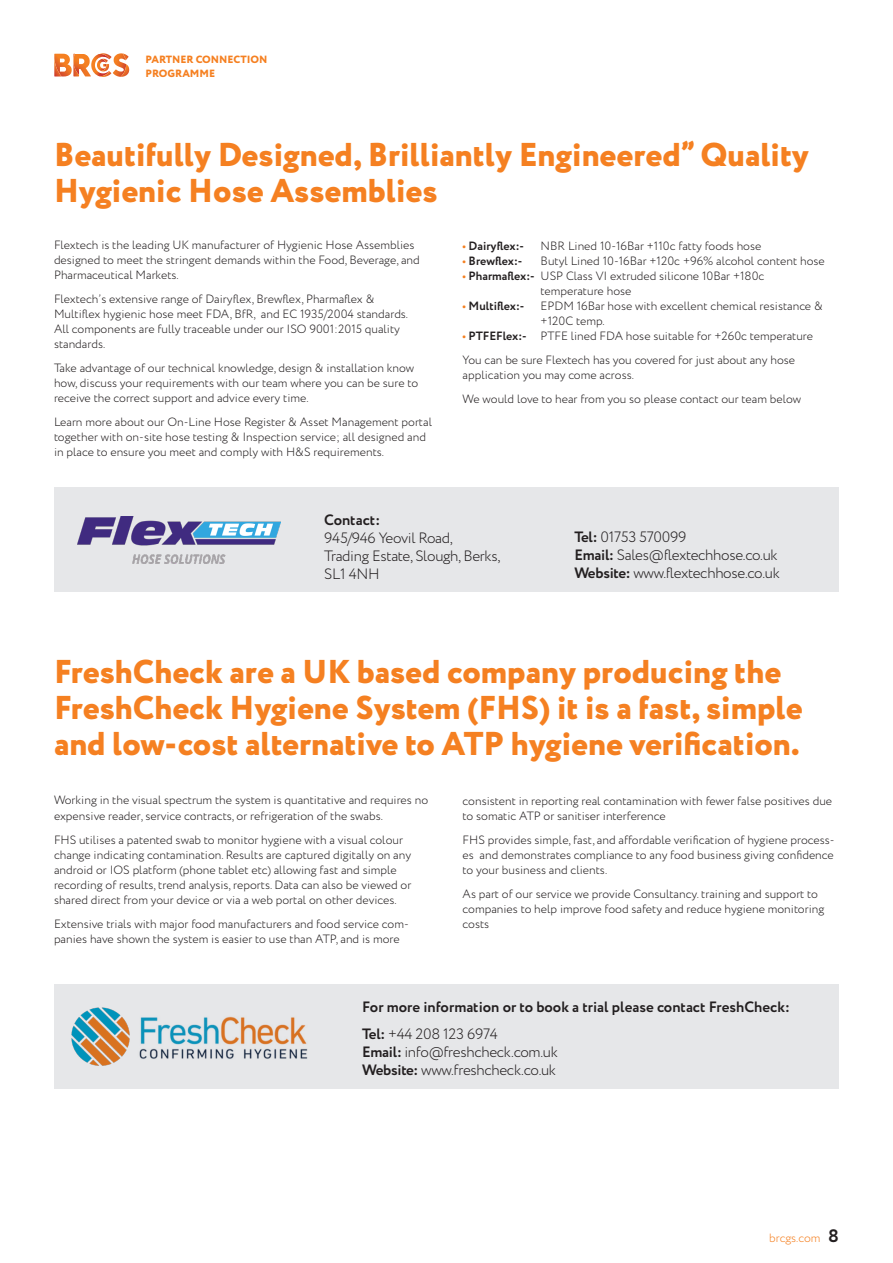
<style>
.page{position:relative;width:893px;height:1263px;background:#fff}
.page>*{position:absolute;margin:0;border:0;box-sizing:border-box;transform-origin:0 0}
.t1{font:800 33px/36px "Circe";color:#f58021}
.t2{font:300 15px/18px "Circe";letter-spacing:-.02em;color:#231f20}
.t3{font:700 15px "Circe";color:#231f20}
.BodyText{font:300 12px/15px "Circe";color:#231f20}
.Bullets{font:300 12px/15px "Circe";color:#231f20}
.t4{font:700 12px "Circe";color:#231f20}
.t5{font:300 12px "Circe";color:#f58021}
.t6{font:800 10.5px "Circe";color:#f58021}
.s1{color:#f58021}
.s2{font-weight:700;color:#f58021}
.s3{font-weight:700}
.s4{font-weight:700;font-size:18px;color:#231f20}
</style>
<div class="page">
<svg style="left:54px;top:53px;width:75px;height:24px"></svg>
<div style="left:54px;top:487px;width:785px;height:105px;background:#e6e7e9"></div>
<img style="left:77px;top:517px;width:204px;height:47px">
<div style="left:54px;top:984px;width:785px;height:105px;background:#e6e7e9"></div>
<img style="left:71px;top:1007px;width:59px;height:59px">
<img style="left:139px;top:1016px;width:169px;height:43px">
<p class="t6" style="left:146px;top:52px;width:123px">PARTNER CONNECTION</p>
<p class="t6" style="left:146px;top:66px;width:71px">PROGRAMME</p>
<p class="t1" style="left:54px;top:138px;width:756px">Beautifully Designed, Brilliantly Engineered” Quality<br>Hygienic Hose Assemblies</p>
<p class="Bullets" style="left:54px;top:237px;width:367px">Flextech is the leading UK manufacturer of Hygienic Hose Assemblies designed to meet the stringent demands within the Food, Beverage, and<br>Pharmaceutical Markets.</p>
<p class="Bullets" style="left:54px;top:291px;width:356px">Flextech’s extensive range of Dairyflex, Brewflex, Pharmaflex &amp; Multiflex hygienic hose meet FDA, BfR, and EC 1935/2004 standards.<br>All components are fully traceable under our ISO 9001:2015 quality standards.</p>
<p class="Bullets" style="left:54px;top:360px;width:366px">Take advantage of our technical knowledge, design &amp; installation know how, discuss your requirements with our team where you can be sure to receive the correct support and advice every time.</p>
<p class="Bullets" style="left:54px;top:414px;width:380px">Learn more about our On-Line Hose Register &amp; Asset Management portal together with on-site hose testing &amp; Inspection service; all designed and in place to ensure you meet and comply with H&amp;S requirements.</p>
<p class="t4" style="left:463px;top:237px;width:63px"><span class="s1">•</span> Dairyflex:-</p>
<p class="BodyText" style="left:541px;top:238px;width:222px">NBR Lined 10-16Bar +110c fatty foods hose</p>
<p class="t4" style="left:463px;top:252px;width:61px"><span class="s1">•</span> Brewflex:-</p>
<p class="BodyText" style="left:541px;top:253px;width:286px">Butyl Lined 10-16Bar +120c +96% alcohol content hose</p>
<p class="BodyText" style="left:541px;top:268px;width:225px;text-indent:-78px"><span class="s2">•</span> <span class="s3">Pharmaflex:-</span> USP Class VI extruded silicone 10Bar +180c temperature hose</p>
<p class="t4" style="left:463px;top:297px;width:63px"><span class="s1">•</span> Multiflex:-</p>
<p class="BodyText" style="left:541px;top:298px;width:284px">EPDM 16Bar hose with excellent chemical resistance &amp; +120C temp.</p>
<p class="BodyText" style="left:463px;top:324px;width:352px;line-height:24px"><span class="s2">•</span> <span class="s3">PTFEFlex:-</span> PTFE lined FDA hose suitable for +260c temperature<br>You can be sure Flextech has you covered for just about any hose</p>
<p class="BodyText" style="left:463px;top:363px;width:340px;line-height:24px">application you may come across.<br>We would love to hear from you so please contact our team below</p>
<p class="t3" style="left:324px;top:509px;width:57px">Contact:</p>
<p class="t2" style="left:324px;top:529px;width:178px">945/946 Yeovil Road,<br>Trading Estate, Slough, Berks,<br>SL1 4NH</p>
<p class="t2" style="left:574px;top:529px;width:207px"><span class="s3">Tel:</span> 01753 570099<br><span class="s3">Email:</span> Sales@flextechhose.co.uk<br><span class="s3">Website:</span> www.flextechhose.co.uk</p>
<p class="t1" style="left:54px;top:655px;width:750px">FreshCheck are a UK based company producing the<br>FreshCheck Hygiene System (FHS) it is a fast, simple and low-cost alternative to ATP hygiene verification.</p>
<p class="BodyText" style="left:54px;top:793px;width:376px">Working in the visual spectrum the system is quantitative and requires no expensive reader, service contracts, or refrigeration of the swabs.</p>
<p class="BodyText" style="left:54px;top:832px;width:359px">FHS utilises a patented swab to monitor hygiene with a visual colour change indicating contamination. Results are captured digitally on any android or IOS platform (phone tablet etc) allowing fast and simple recording of results, trend analysis, reports. Data can also be viewed or shared direct from your device or via a web portal on other devices.</p>
<p class="BodyText" style="left:54px;top:916px;width:356px">Extensive trials with major food manufacturers and food service com&shy;panies have shown the system is easier to use than ATP, and is more</p>
<p class="BodyText" style="left:463px;top:794px;width:371px">consistent in reporting real contamination with fewer false positives due to somatic ATP or sanitiser interference</p>
<p class="BodyText" style="left:463px;top:833px;width:373px;text-align:justify">FHS provides simple, fast, and affordable verification of hygiene process&shy;es and demonstrates compliance to any food business giving confidence to your business and clients.</p>
<p class="BodyText" style="left:463px;top:887px;width:363px">As part of our service we provide Consultancy. training and support to companies to help improve food safety and reduce hygiene monitoring costs</p>
<p class="t3" style="left:362px;top:997px;width:429px">For more information or to book a trial please contact FreshCheck:</p>
<p class="t2" style="left:362px;top:1025px;width:137px"><span class="s3">Tel:</span> +44 208 123 6974</p>
<p class="t2" style="left:362px;top:1043px;width:197px"><span class="s3">Email:</span> info@freshcheck.com.uk</p>
<p class="t2" style="left:362px;top:1061px;width:195px"><span class="s3">Website:</span> www.freshcheck.co.uk</p>
<p class="t5" style="left:769px;top:1230px;width:71px">brcgs.com <span class="s4">8</span></p>
</div>
